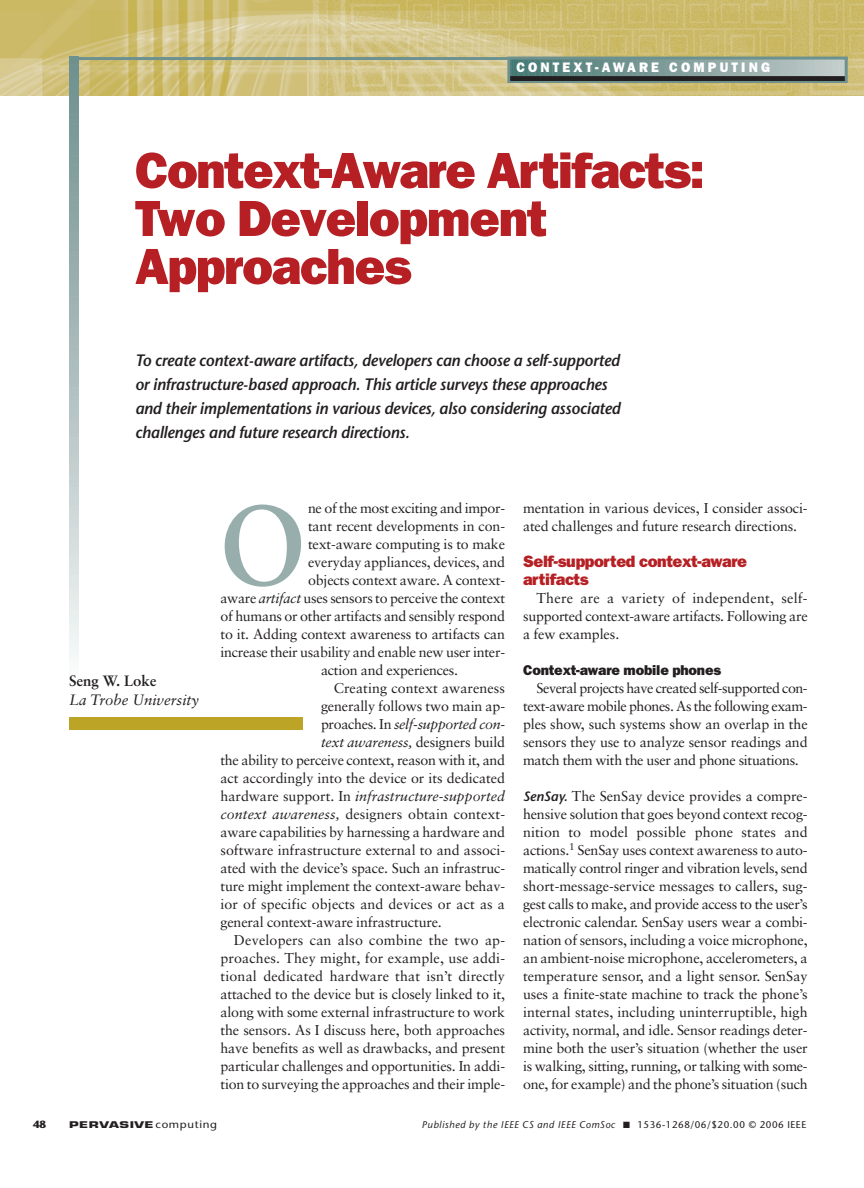
<style>
.page{position:relative;width:864px;height:1188px;background:#fff}
.page>*{position:absolute;margin:0;border:0;box-sizing:border-box;transform-origin:0 0}
.t1{font:700 112.95px "Sabon";color:#97aead;scale:.9 1}
.t2{font:800 51px/48px "Franklin Gothic";letter-spacing:-.025em;color:#b62024}
.t3{font:italic 600 16.5px/24px "Stone Sans";letter-spacing:-.01em;color:#231f20;scale:.95 1}
.t4{font:800 16.5px/18px "Franklin Gothic";letter-spacing:-.025em;color:#b62024}
.t5{font:italic 15px "Sabon";color:#231f20}
.t6{font:700 15px "Sabon";color:#231f20}
.t7{font:14.25px/18px "Sabon";letter-spacing:-.01em;color:#231f20;text-align:justify}
.t8{font:italic 14.25px "Sabon";letter-spacing:-.01em;color:#231f20}
.t9{font:14.25px "Sabon";letter-spacing:.01em;color:#231f20}
.t10{font:800 14.25px "Franklin Gothic";letter-spacing:-.01em;color:#231f20}
.t11{font:800 13.8px "Franklin Gothic";letter-spacing:.24em;color:#fff;scale:.95 1}
.t12{font:700 10.5px "Stone Sans";color:#231f20}
.t13{font:italic 9.9px "Stone Sans";letter-spacing:.055em;color:#231f20}
.t14{font:700 9px "Eurostile";letter-spacing:.035em;color:#231f20;scale:1.5 1}
.s1{font-style:italic}
.s2{font-style:normal}
.s3{font-family:"Stone Sans";font-weight:600;font-style:italic;font-size:13.5px}
.s4{font-family:"Stone Sans";font-weight:400;font-size:10.5px}
.s5{font-style:normal;font-size:9.75px}
</style>
<div class="page">
<img style="left:0;top:0;width:864px;height:95px">
<hr style="left:70px;top:57px;width:778px;height:3px;background:#6d918f">
<svg style="left:511px;top:61px;width:333px;height:15px"></svg>
<div style="left:507px;top:57px;width:341px;height:26px;border:3px solid #6d918f"></div>
<div style="left:510px;top:76px;width:335px;height:5px;background:#231f20"></div>
<svg style="left:70px;top:60px;width:9px;height:596px"></svg>
<div style="left:69px;top:717px;width:234px;height:13px;background:#bba426"></div>
<p class="t11" style="left:516px;top:63px;width:268px">CONTEXT-AWARE COMPUTING</p>
<h2 class="t2" style="left:135px;top:151px;width:571px">Context-Aware Artifacts:<br>Two Development<br>Approaches</h2>
<p class="t3" style="left:135px;top:350px;width:513px">To create context-aware artifacts, developers can choose a self-supported or infrastructure-based approach. This article surveys these approaches and their implementations in various devices, also considering associated challenges and future research directions.</p>
<p class="t6" style="left:69px;top:675px;width:89px">Seng W. Loke</p>
<p class="t5" style="left:69px;top:693px;width:132px">La Trobe University</p>
<h1 class="t1" style="left:220px;top:499px;width:96px">O</h1>
<p class="t7" style="left:308px;top:500px;width:199px">ne of the most exciting and impor-</p>
<p class="t7" style="left:308px;top:518px;width:199px">tant recent developments in con-</p>
<p class="t7" style="left:308px;top:536px;width:199px">text-aware computing is to make</p>
<p class="t7" style="left:308px;top:554px;width:199px">everyday appliances, devices, and</p>
<p class="t7" style="left:308px;top:572px;width:199px">objects context aware. A context-</p>
<p class="t7" style="left:221px;top:590px;width:286px">aware <span class="s1">artifact</span> uses sensors to perceive the context</p>
<p class="t7" style="left:221px;top:608px;width:286px">of humans or other artifacts and sensibly respond</p>
<p class="t7" style="left:221px;top:626px;width:286px">to it. Adding context awareness to artifacts can</p>
<p class="t7" style="left:221px;top:644px;width:286px">increase their usability and enable new user inter-</p>
<p class="t7" style="left:321px;top:662px;width:139px">action and experiences.</p>
<p class="t7" style="left:334px;top:680px;width:173px">Creating context awareness</p>
<p class="t7" style="left:321px;top:698px;width:186px">generally follows two main ap-</p>
<p class="t8" style="left:321px;top:718px;width:186px"><span class="s2">proaches. In</span> self-supported con-</p>
<p class="t8" style="left:321px;top:736px;width:186px">text awareness, <span class="s2">designers build</span></p>
<p class="t7" style="left:220px;top:752px;width:286px">the ability to perceive context, reason with it, and</p>
<p class="t7" style="left:220px;top:770px;width:286px">act accordingly into the device or its dedicated</p>
<p class="t8" style="left:220px;top:790px;width:286px"><span class="s2">hardware support. In</span> infrastructure-supported</p>
<p class="t7" style="left:220px;top:806px;width:286px"><span class="s1">context awareness,</span> designers obtain context-</p>
<p class="t7" style="left:220px;top:824px;width:286px">aware capabilities by harnessing a hardware and</p>
<p class="t7" style="left:220px;top:842px;width:286px">software infrastructure external to and associ-</p>
<p class="t7" style="left:220px;top:860px;width:286px">ated with the device’s space. Such an infrastruc-</p>
<p class="t7" style="left:220px;top:878px;width:286px">ture might implement the context-aware behav-</p>
<p class="t7" style="left:220px;top:896px;width:286px">ior of specific objects and devices or act as a</p>
<p class="t7" style="left:220px;top:914px;width:223px">general context-aware infrastructure.</p>
<p class="t9" style="left:234px;top:934px;width:273px">Developers can also combine the two ap-</p>
<p class="t9" style="left:220px;top:952px;width:286px">proaches. They might, for example, use addi-</p>
<p class="t7" style="left:220px;top:968px;width:286px">tional dedicated hardware that isn’t directly</p>
<p class="t7" style="left:220px;top:986px;width:286px">attached to the device but is closely linked to it,</p>
<p class="t7" style="left:220px;top:1004px;width:286px">along with some external infrastructure to work</p>
<p class="t7" style="left:220px;top:1022px;width:286px">the sensors. As I discuss here, both approaches</p>
<p class="t7" style="left:220px;top:1040px;width:286px">have benefits as well as drawbacks, and present</p>
<p class="t7" style="left:220px;top:1058px;width:286px">particular challenges and opportunities. In addi-</p>
<p class="t7" style="left:220px;top:1076px;width:286px">tion to surveying the approaches and their imple-</p>
<p class="t7" style="left:523px;top:500px;width:286px">mentation in various devices, I consider associ&shy;ated challenges and future research directions.</p>
<p class="t4" style="left:523px;top:554px;width:226px">Self-supported context-aware artifacts</p>
<p class="t7" style="left:523px;top:590px;width:286px;text-indent:14px">There are a variety of independent, self&shy;supported context-aware artifacts. Following are a few examples.</p>
<p class="t10" style="left:523px;top:665px;width:200px">Context-aware mobile phones</p>
<p class="t7" style="left:523px;top:680px;width:286px;text-indent:14px">Several projects have created self-supported con&shy;text-aware mobile phones. As the following exam&shy;ples show, such systems show an overlap in the sensors they use to analyze sensor readings and match them with the user and phone situations.</p>
<p class="t7" style="left:523px;top:788px;width:286px"><span class="s3">SenSay.</span> The SenSay device provides a compre&shy;hensive solution that goes beyond context recog&shy;nition to model possible phone states and actions.<sup>1</sup> SenSay uses context awareness to auto&shy;matically control ringer and vibration levels, send short-message-service messages to callers, sug&shy;gest calls to make, and provide access to the user’s electronic calendar. SenSay users wear a combi&shy;nation of sensors, including a voice microphone, an ambient-noise microphone, accelerometers, a temperature sensor, and a light sensor. SenSay uses a finite-state machine to track the phone’s internal states, including uninterruptible, high activity, normal, and idle. Sensor readings deter&shy;mine both the user’s situation (whether the user is walking, sitting, running, or talking with some&shy;one, for example) and the phone’s situation (such</p>
<p class="t12" style="left:33px;top:1120px;width:15px">48</p>
<p class="t14" style="left:69px;top:1121px;width:100px">PERVASIVE<span class="s4">computing</span></p>
<p class="t13" style="left:422px;top:1121px;width:386px">Published by the IEEE CS and IEEE ComSoc ■ <span class="s5">1536-1268/06/$20.00 © 2006 IEEE</span></p>
</div>
